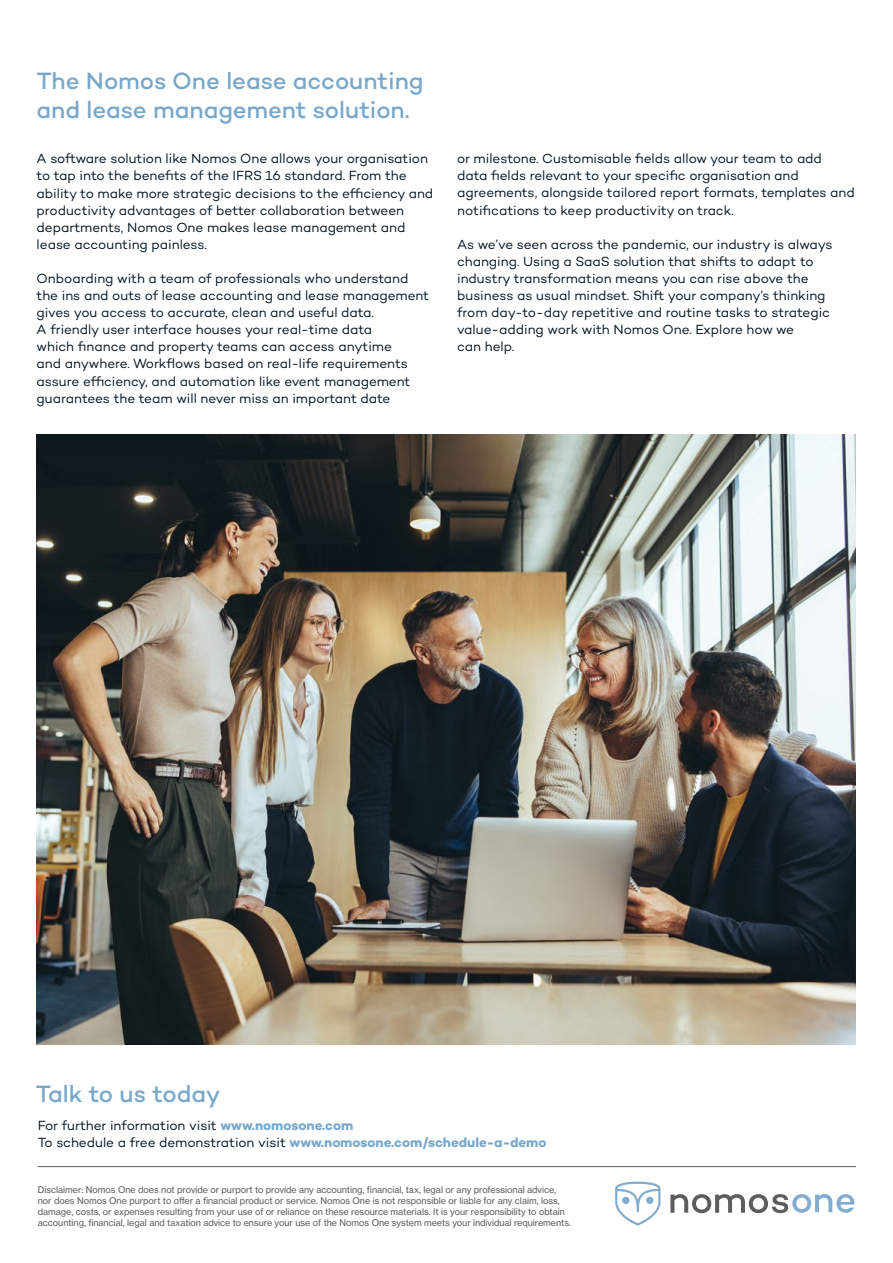
<style>
.page{position:relative;width:893px;height:1263px;background:#fff}
.page>*{position:absolute;margin:0;border:0;box-sizing:border-box;transform-origin:0 0}
.t1{font:500 24px/28.8px "Campton";color:#78a7ca}
.t2{font:13.5px/17.1px "Campton";letter-spacing:-.005em;color:#001421}
.t3{font:9px/10.8px "N Haas Grotesk TX Pro 55 Rg";color:#595b5d}
.s1{font-weight:700;color:#78a7ca}
</style>
<div class="page">
<svg style="left:615px;top:1181px;width:45px;height:44px"></svg>
<div style="left:622px;top:1197px;width:7px;height:7px;background:#82acd0;border-radius:50%"></div>
<div style="left:646px;top:1197px;width:7px;height:7px;background:#82acd0;border-radius:50%"></div>
<svg style="left:670px;top:1194px;width:184px;height:19px"></svg>
<img style="left:37px;top:434px;width:818px;height:610px">
<hr style="left:38px;top:1166px;width:818px;height:1px;background:#595b5d">
<h1 class="t1" style="left:37px;top:66px;width:388px">The Nomos One lease accounting and lease management solution.</h1>
<p class="t2" style="left:37px;top:150px;width:398px">A software solution like Nomos One allows your organisation to tap into the benefits of the IFRS 16 standard. From the ability to make more strategic decisions to the efficiency and productivity advantages of better collaboration between departments, Nomos One makes lease management and lease accounting painless.</p>
<p class="t2" style="left:37px;top:270px;width:394px">Onboarding with a team of professionals who understand the ins and outs of lease accounting and lease management gives you access to accurate, clean and useful data.<br>A friendly user interface houses your real-time data<br>which finance and property teams can access anytime<br>and anywhere. Workflows based on real-life requirements assure efficiency, and automation like event management guarantees the team will never miss an important date</p>
<p class="t2" style="left:457px;top:150px;width:399px">or milestone. Customisable fields allow your team to add data fields relevant to your specific organisation and agreements, alongside tailored report formats, templates and notifications to keep productivity on track.</p>
<p class="t2" style="left:457px;top:235px;width:377px">As we’ve seen across the pandemic, our industry is always changing. Using a SaaS solution that shifts to adapt to industry transformation means you can rise above the business as usual mindset. Shift your company’s thinking from day-to-day repetitive and routine tasks to strategic value-adding work with Nomos One. Explore how we<br>can help.</p>
<h1 class="t1" style="left:36px;top:1079px;width:186px">Talk to us today</h1>
<p class="t2" style="left:38px;top:1116px;width:510px">For further information visit <span class="s1">www.nomosone.com<br></span>To schedule a free demonstration visit <span class="s1">www.nomosone.com/schedule-a-demo</span></p>
<p class="t3" style="left:38px;top:1184px;width:535px">Disclaimer: Nomos One does not provide or purport to provide any accounting, financial, tax, legal or any professional advice, nor does Nomos One purport to offer a financial product or service. Nomos One is not responsible or liable for any claim, loss, damage, costs, or expenses resulting from your use of or reliance on these resource materials. It is your responsibility to obtain accounting, financial, legal and taxation advice to ensure your use of the Nomos One system meets your individual requirements.</p>
</div>
